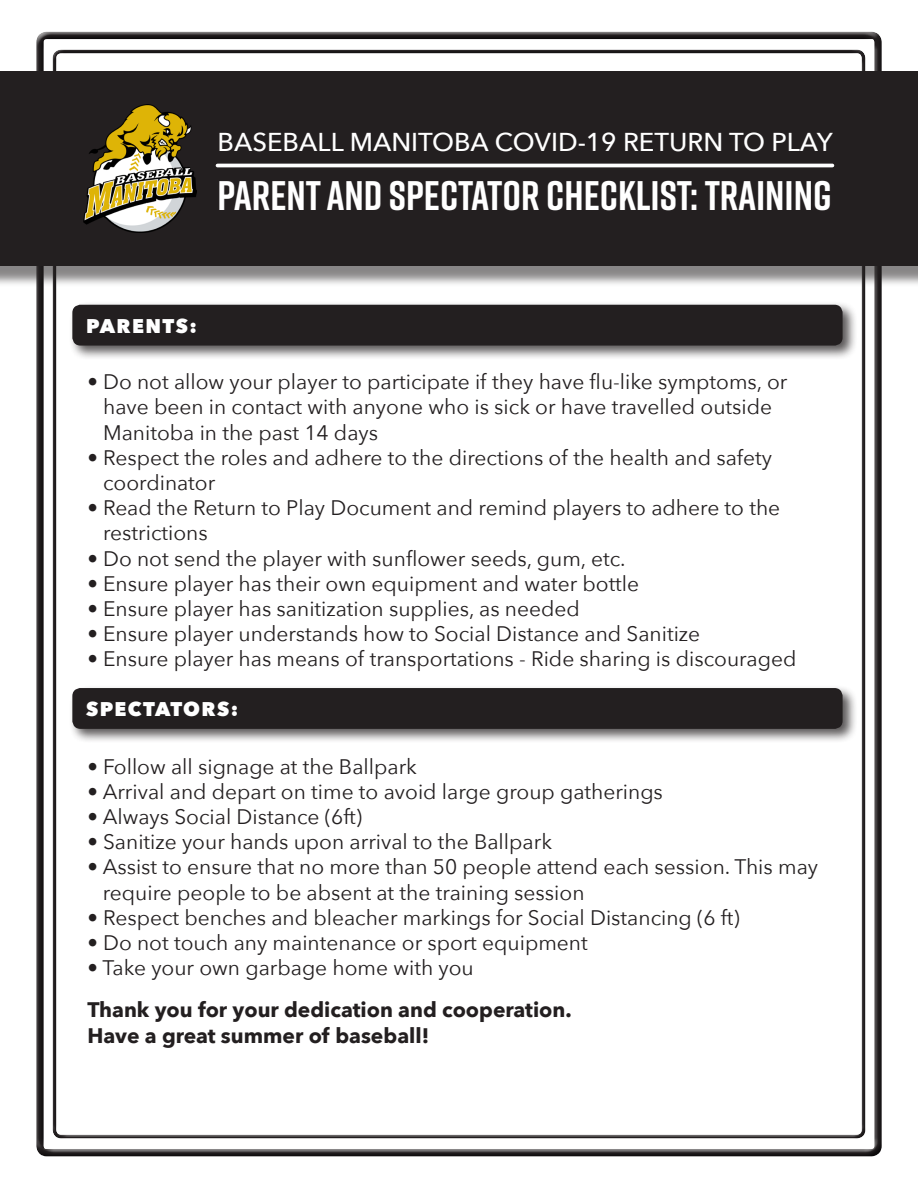
<style>
.page{position:relative;width:918px;height:1188px;background:#fff}
.page>*{position:absolute;margin:0;border:0;box-sizing:border-box;transform-origin:0 0}
.t1{font:700 41.25px "Rift";color:#fff}
.t2{font:500 25.8px "Avenir Next";color:#fff}
.t3{font:21px/25.2px "Avenir Next";color:#231f20}
.t4{font:700 21px "Avenir Next";color:#231f20}
.t5{font:800 19.8px "Avenir Next";letter-spacing:.07em;color:#fff}
</style>
<div class="page">
<div style="left:34px;top:33px;width:849px;height:1124px;background:#231f20;opacity:.75"></div>
<div style="left:51px;top:51px;width:816px;height:1089px;background:#231f20;opacity:.75"></div>
<div style="left:0;top:76px;width:918px;height:211px;background:#231f20;opacity:.54"></div>
<div style="left:0;top:71px;width:918px;height:195px;background:#231f20"></div>
<img style="left:84px;top:105px;width:112px;height:127px">
<hr style="left:218px;top:164px;width:614px;height:3px;background:#fff">
<p class="t2" style="left:218px;top:120px;width:617px">BASEBALL MANITOBA COVID-19 RETURN TO PLAY</p>
<p class="t1" style="left:218px;top:166px;width:616px">PARENT AND SPECTATOR CHECKLIST: TRAINING</p>
<p class="t5" style="left:86px;top:313px;width:112px">PARENTS:</p>
<p class="t3" style="left:103px;top:368px;width:686px;text-indent:-16px">• Do not allow your player to participate if they have flu-like symptoms, or have been in contact with anyone who is sick or have travelled outside<br>Manitoba in the past 14 days</p>
<p class="t3" style="left:103px;top:444px;width:670px;text-indent:-16px">• Respect the roles and adhere to the directions of the health and safety coordinator</p>
<p class="t3" style="left:103px;top:494px;width:679px;text-indent:-16px">• Read the Return to Play Document and remind players to adhere to the restrictions</p>
<p class="t3" style="left:87px;top:545px;width:540px">• Do not send the player with sunflower seeds, gum, etc.</p>
<p class="t3" style="left:87px;top:570px;width:553px">• Ensure player has their own equipment and water bottle</p>
<p class="t3" style="left:87px;top:595px;width:494px">• Ensure player has sanitization supplies, as needed</p>
<p class="t3" style="left:87px;top:620px;width:614px">• Ensure player understands how to Social Distance and Sanitize</p>
<p class="t3" style="left:87px;top:645px;width:711px">• Ensure player has means of transportations - Ride sharing is discouraged</p>
<p class="t5" style="left:86px;top:697px;width:154px">SPECTATORS:</p>
<p class="t3" style="left:87px;top:753px;width:331px">• Follow all signage at the Ballpark</p>
<p class="t3" style="left:87px;top:778px;width:577px">• Arrival and depart on time to avoid large group gatherings</p>
<p class="t3" style="left:87px;top:803px;width:276px">• Always Social Distance (6ft)</p>
<p class="t3" style="left:87px;top:828px;width:466px">• Sanitize your hands upon arrival to the Ballpark</p>
<p class="t3" style="left:103px;top:854px;width:717px;text-indent:-15px">• Assist to ensure that no more than 50 people attend each session. This may require people to be absent at the training session</p>
<p class="t3" style="left:87px;top:904px;width:654px">• Respect benches and bleacher markings for Social Distancing (6 ft)</p>
<p class="t3" style="left:87px;top:929px;width:502px">• Do not touch any maintenance or sport equipment</p>
<p class="t3" style="left:87px;top:954px;width:388px">• Take your own garbage home with you</p>
<p class="t4" style="left:87px;top:992px;width:486px">Thank you for your dedication and cooperation.</p>
<p class="t4" style="left:87px;top:1017px;width:343px">Have a great summer of baseball!</p>
</div>
